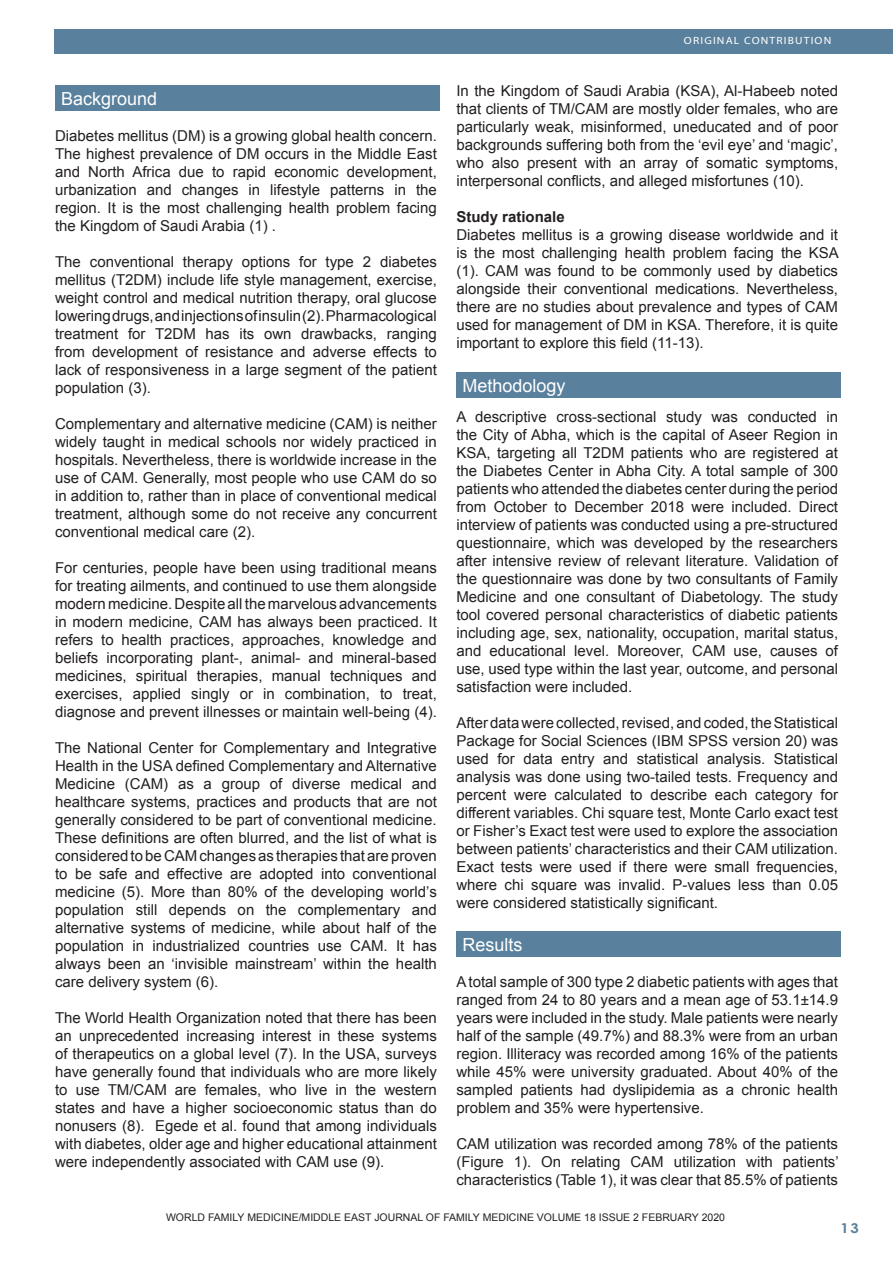
<style>
.page{position:relative;width:893px;height:1263px;background:#fff}
.page>*{position:absolute;margin:0;border:0;box-sizing:border-box;transform-origin:0 0}
.Footnote_Text{font:18px "Arial";color:#fff}
.Footnote_Text-2{font:15px/18px "Arial";color:#231f20;text-align:justify}
.Footnote_Text-3{font:700 15px "Arial";color:#231f20}
.t1{font:700 13.5px "Century Gothic";color:#59809c;scale:1.1 1}
.Footnote_Text-4{font:10.5px "Arial";color:#231f20}
.t2{font:10.5px "Myriad";letter-spacing:.1em;color:#fff;scale:1.1 1}
</style>
<div class="page">
<div style="left:54px;top:30px;width:839px;height:24px;background:#59809c"></div>
<div style="left:55px;top:86px;width:384px;height:25px;background:#59809c"></div>
<div style="left:456px;top:372px;width:384px;height:26px;background:#59809c"></div>
<div style="left:456px;top:932px;width:384px;height:25px;background:#59809c"></div>
<p class="Footnote_Text" style="left:61px;top:86px;width:98px">Background</p>
<p class="Footnote_Text-2" style="left:55px;top:126px;width:383px">Diabetes mellitus (DM) is a growing global health concern.<br>The highest prevalence of DM occurs in the Middle East and North Africa due to rapid economic development, urbanization and changes in lifestyle patterns in the region. It is the most challenging health problem facing the Kingdom of Saudi Arabia (1) .</p>
<p class="Footnote_Text-2" style="left:55px;top:252px;width:383px">The conventional therapy options for type 2 diabetes mellitus (T2DM) include life style management, exercise, weight control and medical nutrition therapy, oral glucose lowering drugs, and injections of insulin (2). Pharmacological treatment for T2DM has its own drawbacks, ranging from development of resistance and adverse effects to lack of responsiveness in a large segment of the patient population (3).</p>
<p class="Footnote_Text-2" style="left:55px;top:414px;width:383px">Complementary and alternative medicine (CAM) is neither widely taught in medical schools nor widely practiced in hospitals. Nevertheless, there is worldwide increase in the use of CAM. Generally, most people who use CAM do so in addition to, rather than in place of conventional medical treatment, although some do not receive any concurrent conventional medical care (2).</p>
<p class="Footnote_Text-2" style="left:55px;top:558px;width:383px">For centuries, people have been using traditional means for treating ailments, and continued to use them alongside modern medicine. Despite all the marvelous advancements in modern medicine, CAM has always been practiced. It refers to health practices, approaches, knowledge and beliefs incorporating plant-, animal- and mineral-based medicines, spiritual therapies, manual techniques and exercises, applied singly or in combination, to treat, diagnose and prevent illnesses or maintain well-being (4).</p>
<p class="Footnote_Text-2" style="left:55px;top:738px;width:383px">The National Center for Complementary and Integrative Health in the USA defined Complementary and Alternative Medicine (CAM) as a group of diverse medical and healthcare systems, practices and products that are not generally considered to be part of conventional medicine.<br>These definitions are often blurred, and the list of what is considered to be CAM changes as therapies that are proven to be safe and effective are adopted into conventional medicine (5). More than 80% of the developing world’s population still depends on the complementary and alternative systems of medicine, while about half of the population in industrialized countries use CAM. It has always been an ‘invisible mainstream’ within the health care delivery system (6).</p>
<p class="Footnote_Text-2" style="left:55px;top:1008px;width:383px">The World Health Organization noted that there has been an unprecedented increasing interest in these systems of therapeutics on a global level (7). In the USA, surveys have generally found that individuals who are more likely to use TM/CAM are females, who live in the western states and have a higher socioeconomic status than do nonusers (8). Egede et al. found that among individuals with diabetes, older age and higher educational attainment were independently associated with CAM use (9).</p>
<p class="t2" style="left:684px;top:35px;width:135px">ORIGINAL CONTRIBUTION</p>
<p class="Footnote_Text-2" style="left:456px;top:82px;width:383px">In the Kingdom of Saudi Arabia (KSA), Al-Habeeb noted that clients of TM/CAM are mostly older females, who are particularly weak, misinformed, uneducated and of poor backgrounds suffering both from the ‘evil eye’ and ‘magic’, who also present with an array of somatic symptoms, interpersonal conflicts, and alleged misfortunes (10).</p>
<p class="Footnote_Text-3" style="left:456px;top:207px;width:110px">Study rationale</p>
<p class="Footnote_Text-2" style="left:456px;top:226px;width:384px">Diabetes mellitus is a growing disease worldwide and it is the most challenging health problem facing the KSA (1). CAM was found to be commonly used by diabetics alongside their conventional medications. Nevertheless, there are no studies about prevalence and types of CAM used for management of DM in KSA. Therefore, it is quite important to explore this field (11-13).</p>
<p class="Footnote_Text" style="left:462px;top:373px;width:105px">Methodology</p>
<p class="Footnote_Text-2" style="left:456px;top:407px;width:383px">A descriptive cross-sectional study was conducted in the City of Abha, which is the capital of Aseer Region in KSA, targeting all T2DM patients who are registered at the Diabetes Center in Abha City. A total sample of 300 patients who attended the diabetes center during the period from October to December 2018 were included. Direct interview of patients was conducted using a pre-structured questionnaire, which was developed by the researchers after intensive review of relevant literature. Validation of the questionnaire was done by two consultants of Family Medicine and one consultant of Diabetology. The study tool covered personal characteristics of diabetic patients including age, sex, nationality, occupation, marital status, and educational level. Moreover, CAM use, causes of use, used type within the last year, outcome, and personal satisfaction were included.</p>
<p class="Footnote_Text-2" style="left:456px;top:713px;width:383px">After data were collected, revised, and coded, the Statistical Package for Social Sciences (IBM SPSS version 20) was used for data entry and statistical analysis. Statistical analysis was done using two-tailed tests. Frequency and percent were calculated to describe each category for different variables. Chi square test, Monte Carlo exact test or Fisher’s Exact test were used to explore the association between patients’ characteristics and their CAM utilization.<br>Exact tests were used if there were small frequencies, where chi square was invalid. P-values less than 0.05 were considered statistically significant.</p>
<p class="Footnote_Text" style="left:462px;top:933px;width:62px">Results</p>
<p class="Footnote_Text-2" style="left:456px;top:973px;width:383px">A total sample of 300 type 2 diabetic patients with ages that ranged from 24 to 80 years and a mean age of 53.1±14.9 years were included in the study. Male patients were nearly half of the sample (49.7%) and 88.3% were from an urban region. Illiteracy was recorded among 16% of the patients while 45% were university graduated. About 40% of the sampled patients had dyslipidemia as a chronic health problem and 35% were hypertensive.</p>
<p class="Footnote_Text-2" style="left:456px;top:1135px;width:384px">CAM utilization was recorded among 78% of the patients (Figure 1). On relating CAM utilization with patients’ characteristics (Table 1), it was clear that 85.5% of patients</p>
<p class="Footnote_Text-4" style="left:166px;top:1210px;width:560px">WORLD FAMILY MEDICINE/MIDDLE EAST JOURNAL OF FAMILY MEDICINE VOLUME 18 ISSUE 2 FEBRUARY 2020</p>
<p class="Footnote_Text-4" style="left:162px;top:1214px;width:569px">WORLD FAMILY MEDICINE/MIDDLE EAST JOURNAL OF FAMILY MEDICINE VOLUME 15 ISSUE10, DECEMBER 2017</p>
<p class="t1" style="left:840px;top:1218px;width:18px">13</p>
</div>
